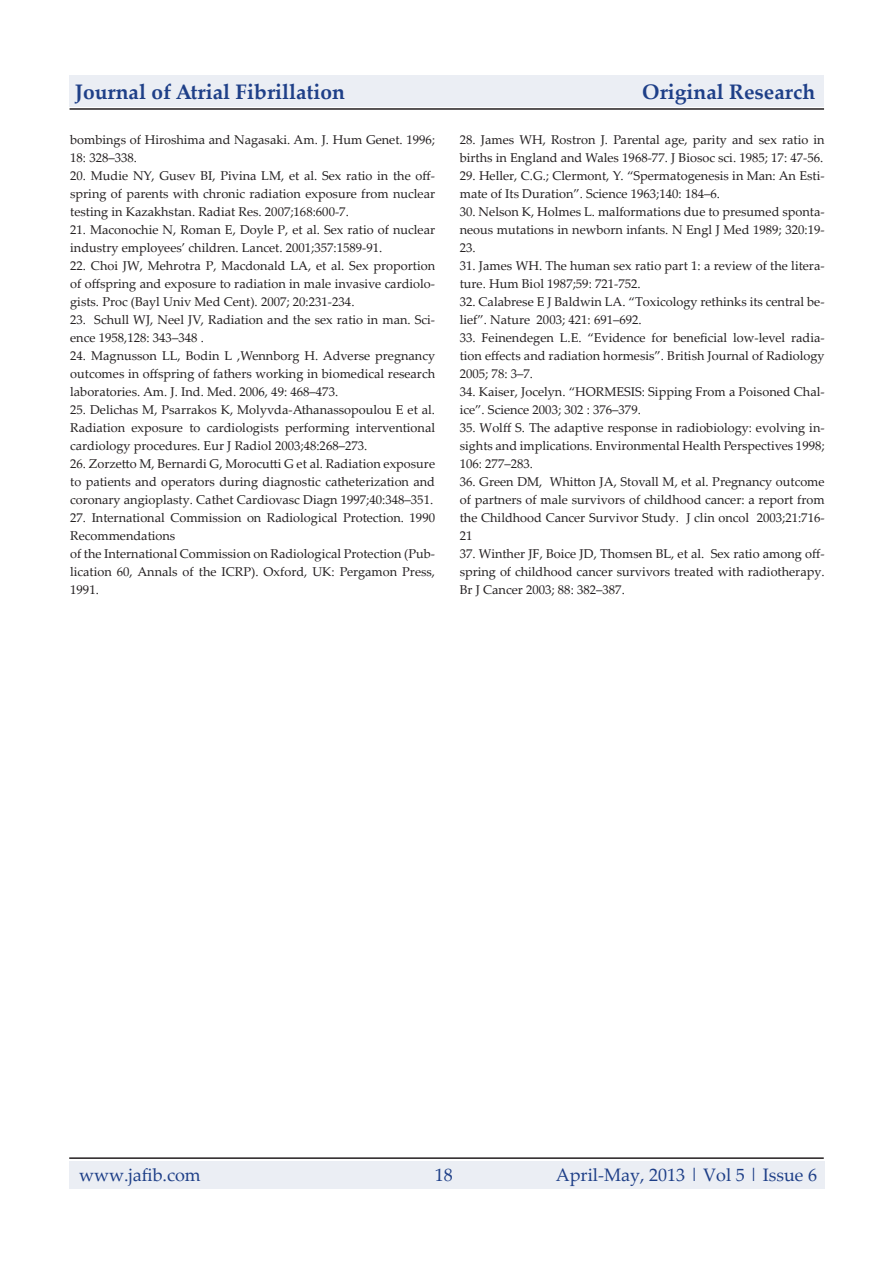
<style>
.page{position:relative;width:893px;height:1263px;background:#fff}
.page>*{position:absolute;margin:0;border:0;box-sizing:border-box;transform-origin:0 0}
.pgheader{font:700 21px "Palatino Linotype";color:#1e3f88}
.pgheader-2{font:18px "Palatino Linotype";color:#1e3f88}
.body_small{font:12.75px/18px "Palatino Linotype";color:#231f20;text-align:justify}
</style>
<div class="page">
<hr style="left:70px;top:108px;width:754px;height:2px;background:#231f20">
<div style="left:69px;top:76px;width:754px;height:31px;background:#ebeef4"></div>
<hr style="left:69px;top:1157px;width:755px;height:2px;background:#231f20">
<div style="left:69px;top:1161px;width:755px;height:27px;background:#ebeef4"></div>
<p class="pgheader" style="left:75px;top:77px;width:272px">Journal of Atrial Fibrillation</p>
<p class="pgheader" style="left:642px;top:77px;width:175px">Original Research</p>
<p class="body_small" style="left:70px;top:130px;width:366px">bombings of Hiroshima and Nagasaki. Am. J. Hum Genet. 1996;<br>18: 328–338.</p>
<p class="body_small" style="left:70px;top:166px;width:366px">20. Mudie NY, Gusev BI, Pivina LM, et al. Sex ratio in the off&shy;spring of parents with chronic radiation exposure from nuclear testing in Kazakhstan. Radiat Res. 2007;168:600-7.</p>
<p class="body_small" style="left:70px;top:220px;width:366px">21. Maconochie N, Roman E, Doyle P, et al. Sex ratio of nuclear industry employees’ children. Lancet. 2001;357:1589-91.</p>
<p class="body_small" style="left:70px;top:256px;width:366px">22. Choi JW, Mehrotra P, Macdonald LA, et al. Sex proportion of offspring and exposure to radiation in male invasive cardiolo&shy;gists. Proc (Bayl Univ Med Cent). 2007; 20:231-234.</p>
<p class="body_small" style="left:70px;top:310px;width:366px">23. Schull WJ, Neel JV, Radiation and the sex ratio in man. Sci&shy;ence 1958,128: 343–348 .</p>
<p class="body_small" style="left:70px;top:346px;width:366px">24. Magnusson LL, Bodin L ,Wennborg H. Adverse pregnancy outcomes in offspring of fathers working in biomedical research laboratories. Am. J. Ind. Med. 2006, 49: 468–473.</p>
<p class="body_small" style="left:70px;top:400px;width:366px">25. Delichas M, Psarrakos K, Molyvda-Athanassopoulou E et al.<br>Radiation exposure to cardiologists performing interventional cardiology procedures. Eur J Radiol 2003;48:268–273.</p>
<p class="body_small" style="left:70px;top:454px;width:366px">26. Zorzetto M, Bernardi G, Morocutti G et al. Radiation exposure to patients and operators during diagnostic catheterization and coronary angioplasty. Cathet Cardiovasc Diagn 1997;40:348–351.</p>
<p class="body_small" style="left:70px;top:508px;width:366px">27. International Commission on Radiological Protection. 1990<br>Recommendations</p>
<p class="body_small" style="left:70px;top:544px;width:366px">of the International Commission on Radiological Protection (Pub&shy;lication 60, Annals of the ICRP). Oxford, UK: Pergamon Press, 1991.</p>
<p class="body_small" style="left:460px;top:130px;width:366px">28. James WH, Rostron J. Parental age, parity and sex ratio in births in England and Wales 1968-77. J Biosoc sci. 1985; 17: 47-56.</p>
<p class="body_small" style="left:460px;top:166px;width:366px">29. Heller, C.G.; Clermont, Y. “Spermatogenesis in Man: An Esti&shy;mate of Its Duration”. Science 1963;140: 184–6.</p>
<p class="body_small" style="left:460px;top:202px;width:366px">30. Nelson K, Holmes L. malformations due to presumed sponta&shy;neous mutations in newborn infants. N Engl J Med 1989; 320:19- 23.</p>
<p class="body_small" style="left:460px;top:256px;width:366px">31. James WH. The human sex ratio part 1: a review of the litera&shy;ture. Hum Biol 1987;59: 721-752.</p>
<p class="body_small" style="left:460px;top:292px;width:366px">32. Calabrese E J Baldwin LA. “Toxicology rethinks its central be&shy;lief”. Nature 2003; 421: 691–692.</p>
<p class="body_small" style="left:460px;top:328px;width:366px">33. Feinendegen L.E. “Evidence for beneficial low-level radia&shy;tion effects and radiation hormesis”. British Journal of Radiology 2005; 78: 3–7.</p>
<p class="body_small" style="left:460px;top:382px;width:366px">34. Kaiser, Jocelyn. “HORMESIS: Sipping From a Poisoned Chal&shy;ice”. Science 2003; 302 : 376–379.</p>
<p class="body_small" style="left:460px;top:418px;width:366px">35. Wolff S. The adaptive response in radiobiology: evolving in&shy;sights and implications. Environmental Health Perspectives 1998; 106: 277–283.</p>
<p class="body_small" style="left:460px;top:472px;width:366px">36. Green DM, Whitton JA, Stovall M, et al. Pregnancy outcome of partners of male survivors of childhood cancer: a report from the Childhood Cancer Survivor Study. J clin oncol 2003;21:716- 21</p>
<p class="body_small" style="left:460px;top:544px;width:366px">37. Winther JF, Boice JD, Thomsen BL, et al. Sex ratio among off&shy;spring of childhood cancer survivors treated with radiotherapy.<br>Br J Cancer 2003; 88: 382–387.</p>
<p class="pgheader-2" style="left:79px;top:1162px;width:123px">www.jafib.com</p>
<p class="pgheader-2" style="left:435px;top:1162px;width:19px">18</p>
<p class="pgheader-2" style="left:556px;top:1162px;width:263px">April-May, 2013 | Vol 5 | Issue 6</p>
</div>
